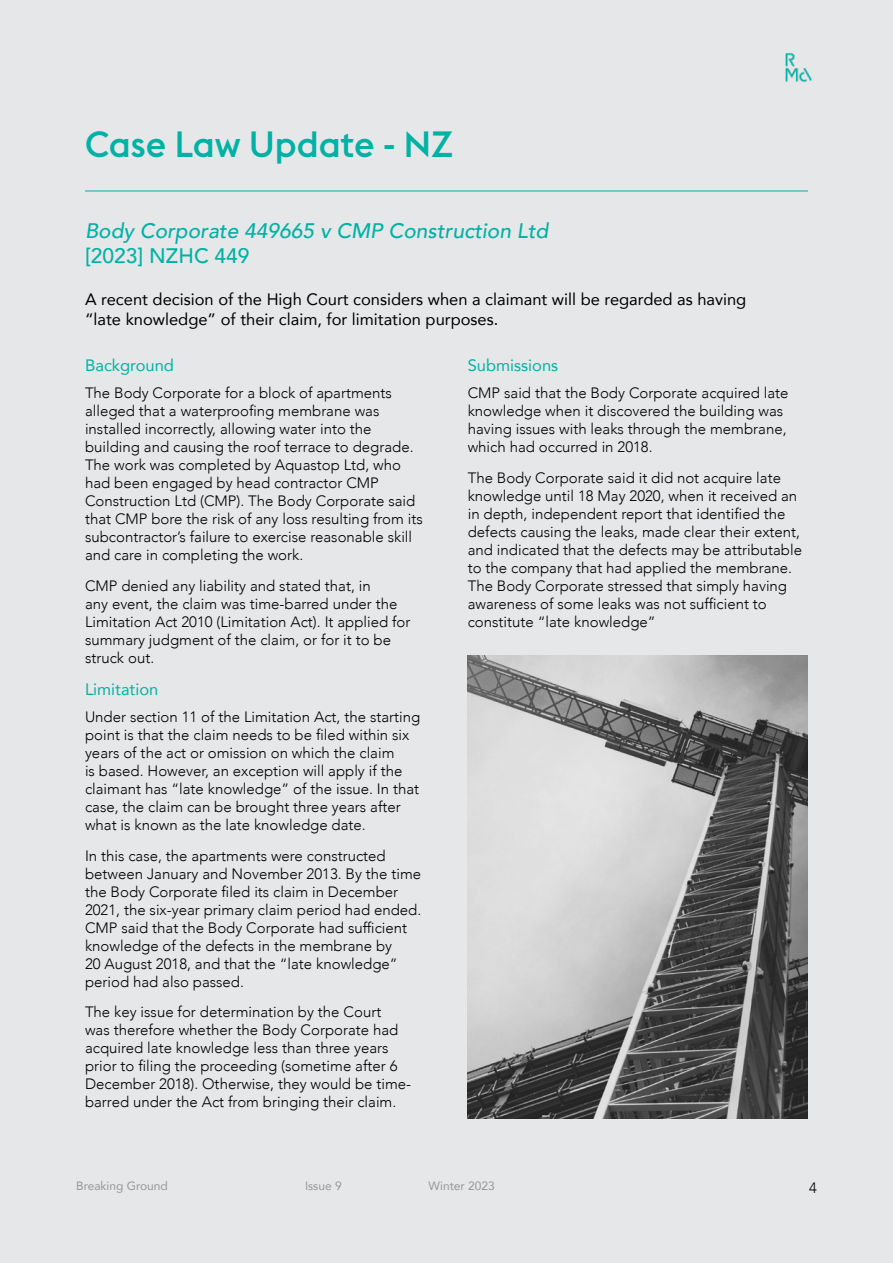
<style>
.page{position:relative;width:893px;height:1263px;background:#e6e7e8}
.page>*{position:absolute;margin:0;border:0;box-sizing:border-box;transform-origin:0 0}
.t1{font:500 36px "Euclid Flex";color:#00b2a5}
.t2{font:italic 500 21px "Avenir";color:#00b2a5}
.t3{font:500 21px "Avenir";color:#00b2a5}
.t4{font:16.5px/19.8px "Avenir";color:#000}
.t5{font:16.5px "Avenir";color:#00b2a5}
.t6{font:300 15px/18px "Avenir";color:#000}
.t7{font:12px "Avenir";color:#969697}
</style>
<div class="page">
<img style="left:785px;top:53px;width:27px;height:29px">
<hr style="left:85px;top:191px;width:723px;height:1px;background:#00aeaa">
<img style="left:468px;top:655px;width:340px;height:463px">
<h1 class="t1" style="left:85px;top:123px;width:370px">Case Law Update - NZ</h1>
<h2 class="t2" style="left:85px;top:218px;width:465px">Body Corporate 449665 v CMP Construction Ltd</h2>
<h2 class="t3" style="left:85px;top:237px;width:166px">[2023] NZHC 449</h2>
<p class="t4" style="left:85px;top:289px;width:663px">A recent decision of the High Court considers when a claimant will be regarded as having “late knowledge” of their claim, for limitation purposes.</p>
<p class="t5" style="left:85px;top:352px;width:90px">Background</p>
<p class="t6" style="left:85px;top:384px;width:339px">The Body Corporate for a block of apartments alleged that a waterproofing membrane was installed incorrectly, allowing water into the building and causing the roof terrace to degrade.<br>The work was completed by Aquastop Ltd, who had been engaged by head contractor CMP Construction Ltd (CMP). The Body Corporate said that CMP bore the risk of any loss resulting from its subcontractor’s failure to exercise reasonable skill and care in completing the work.</p>
<p class="t6" style="left:85px;top:577px;width:327px">CMP denied any liability and stated that, in<br>any event, the claim was time-barred under the Limitation Act 2010 (Limitation Act). It applied for summary judgment of the claim, or for it to be struck out.</p>
<p class="t5" style="left:85px;top:676px;width:75px">Limitation</p>
<p class="t6" style="left:85px;top:708px;width:337px">Under section 11 of the Limitation Act, the starting point is that the claim needs to be filed within six years of the act or omission on which the claim<br>is based. However, an exception will apply if the claimant has “late knowledge” of the issue. In that case, the claim can be brought three years after what is known as the late knowledge date.</p>
<p class="t6" style="left:85px;top:846px;width:338px">In this case, the apartments were constructed between January and November 2013. By the time the Body Corporate filed its claim in December 2021, the six-year primary claim period had ended.<br>CMP said that the Body Corporate had sufficient knowledge of the defects in the membrane by<br>20 August 2018, and that the “late knowledge” period had also passed.</p>
<p class="t6" style="left:85px;top:1003px;width:328px">The key issue for determination by the Court<br>was therefore whether the Body Corporate had acquired late knowledge less than three years prior to filing the proceeding (sometime after 6<br>December 2018). Otherwise, they would be time&shy;barred under the Act from bringing their claim.</p>
<p class="t5" style="left:468px;top:352px;width:92px">Submissions</p>
<p class="t6" style="left:468px;top:384px;width:322px">CMP said that the Body Corporate acquired late knowledge when it discovered the building was having issues with leaks through the membrane, which had occurred in 2018.</p>
<p class="t6" style="left:468px;top:469px;width:336px">The Body Corporate said it did not acquire late knowledge until 18 May 2020, when it received an in depth, independent report that identified the defects causing the leaks, made clear their extent, and indicated that the defects may be attributable to the company that had applied the membrane.<br>The Body Corporate stressed that simply having awareness of some leaks was not sufficient to constitute “late knowledge”</p>
<p class="t7" style="left:76px;top:1176px;width:93px">Breaking Ground</p>
<p class="t7" style="left:305px;top:1176px;width:38px">Issue 9</p>
<p class="t7" style="left:429px;top:1176px;width:68px">Winter 2023</p>
<p class="t6" style="left:809px;top:1179px;width:9px">4</p>
</div>
